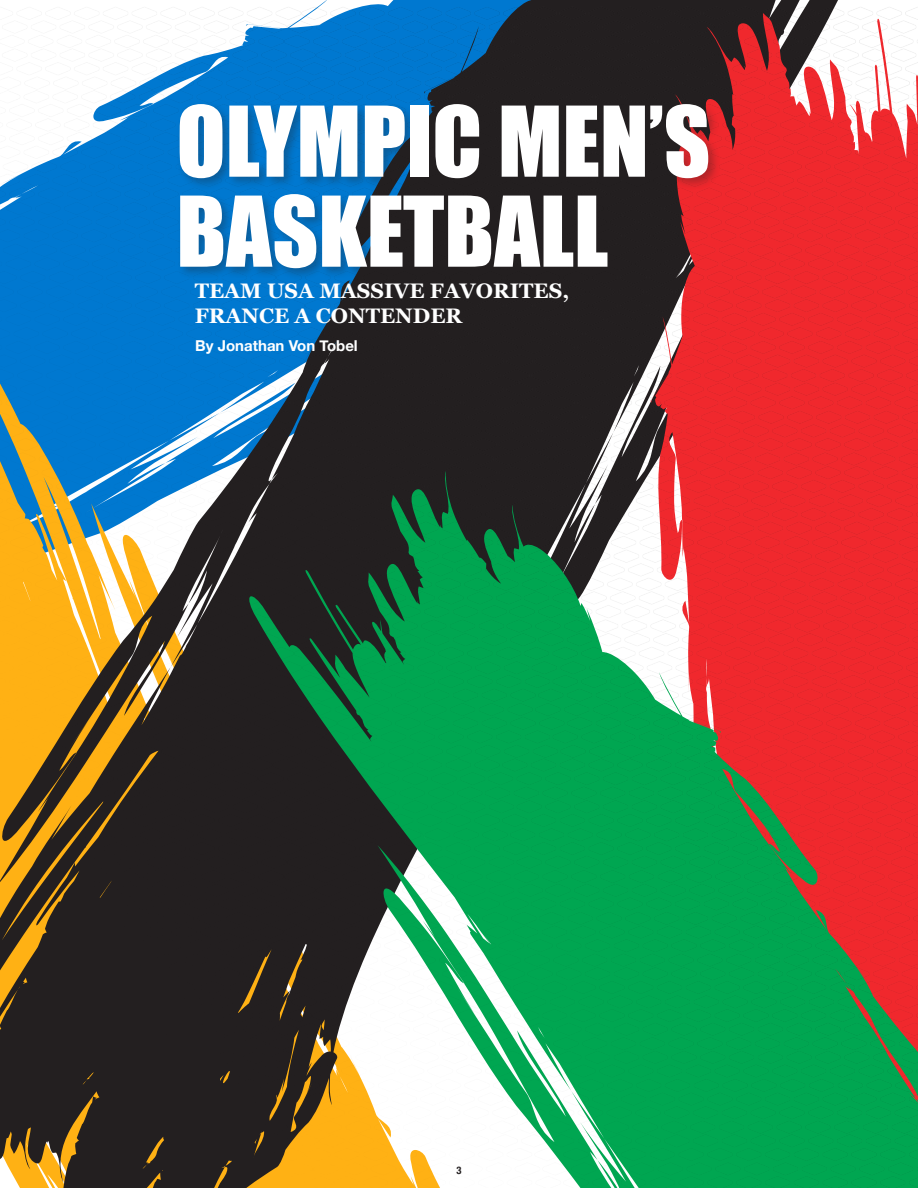
<style>
.page{position:relative;width:918px;height:1188px;background:#fff}
.page>*{position:absolute;margin:0;border:0;box-sizing:border-box;transform-origin:0 0}
.Story_Headline{font:90px/90px "Impact";color:#fff}
.Golfer_Odds{font:700 21px "Georgia";color:#fff}
.t1{font:700 15px "Helvetica Neue";color:#fff}
.t2{font:700 condensed 10.5px "Helvetica Neue";color:#231f20}
</style>
<div class="page">
<img style="left:0;top:0;width:918px;height:1188px">
<div style="left:177px;top:101px;width:543px;height:180px;background:#231f20;opacity:.3"></div>
<p class="Story_Headline" style="left:176px;top:94px;width:535px">OLYMPIC MEN’S<br>BASKETBALL</p>
<p class="Golfer_Odds" style="left:195px;top:275px;width:376px">TEAM USA MASSIVE FAVORITES,</p>
<p class="Golfer_Odds" style="left:195px;top:300px;width:269px">FRANCE A CONTENDER</p>
<p class="t1" style="left:195px;top:333px;width:164px">By Jonathan Von Tobel</p>
<p class="t2" style="left:456px;top:1162px;width:7px">3</p>
</div>
